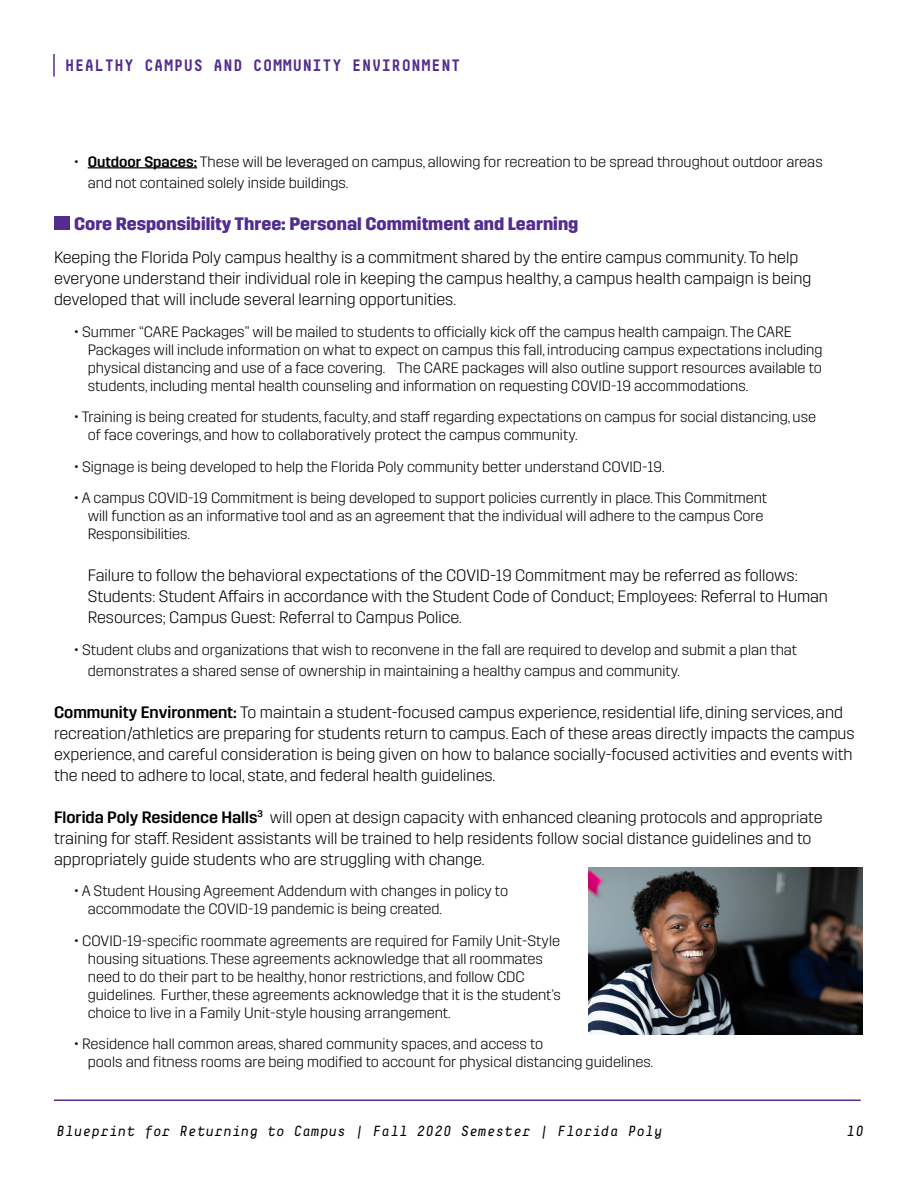
<style>
.page{position:relative;width:918px;height:1188px;background:#fff}
.page>*{position:absolute;margin:0;border:0;box-sizing:border-box;transform-origin:0 0}
.t1{font:700 18px "Trim";color:#532d8e}
.t2{font:300 16.5px/21px "Trim";color:#000}
.t3{font:700 16.5px "Decima Mono";color:#532d8e}
.t4{font:300 15px/18px "Trim";color:#000}
.t5{font:italic 14.7px "Decima Mono";color:#000}
.s1{font-weight:500}
</style>
<div class="page">
<hr style="left:54px;top:1100px;width:807px;height:1px;background:#532d8e">
<hr style="left:88px;top:167px;width:109px;height:1px;background:#000">
<div style="left:54px;top:216px;width:15px;height:14px;background:#532d8e"></div>
<hr style="left:53px;top:54px;width:2px;height:23px;background:#532d8e">
<img style="left:589px;top:868px;width:273px;height:167px">
<p class="t3" style="left:65px;top:55px;width:398px">HEALTHY CAMPUS AND COMMUNITY ENVIRONMENT</p>
<p class="t4" style="left:88px;top:151px;width:737px;line-height:21px;text-indent:-14px">• <span class="s1">Outdoor Spaces:</span> These will be leveraged on campus, allowing for recreation to be spread throughout outdoor areas and not contained solely inside buildings.</p>
<p class="t1" style="left:74px;top:213px;width:506px">Core Responsibility Three: Personal Commitment and Learning</p>
<p class="t2" style="left:54px;top:247px;width:759px">Keeping the Florida Poly campus healthy is a commitment shared by the entire campus community. To help everyone understand their individual role in keeping the campus healthy, a campus health campaign is being developed that will include several learning opportunities.</p>
<p class="t4" style="left:88px;top:323px;width:736px;text-indent:-14px">• Summer “CARE Packages” will be mailed to students to officially kick off the campus health campaign. The CARE Packages will include information on what to expect on campus this fall, introducing campus expectations including physical distancing and use of a face covering. The CARE packages will also outline support resources available to students, including mental health counseling and information on requesting COVID-19 accommodations.</p>
<p class="t4" style="left:88px;top:408px;width:730px;text-indent:-14px">• Training is being created for students, faculty, and staff regarding expectations on campus for social distancing, use of face coverings, and how to collaboratively protect the campus community.</p>
<p class="t4" style="left:74px;top:458px;width:592px">• Signage is being developed to help the Florida Poly community better understand COVID-19.</p>
<p class="t4" style="left:88px;top:489px;width:681px;text-indent:-14px">• A campus COVID-19 Commitment is being developed to support policies currently in place. This Commitment will function as an informative tool and as an agreement that the individual will adhere to the campus Core<br>Responsibilities.</p>
<p class="t2" style="left:88px;top:565px;width:742px">Failure to follow the behavioral expectations of the COVID-19 Commitment may be referred as follows:<br>Students: Student Affairs in accordance with the Student Code of Conduct; Employees: Referral to Human<br>Resources; Campus Guest: Referral to Campus Police.</p>
<p class="t4" style="left:88px;top:639px;width:711px;line-height:21px;text-indent:-14px">• Student clubs and organizations that wish to reconvene in the fall are required to develop and submit a plan that demonstrates a shared sense of ownership in maintaining a healthy campus and community.</p>
<p class="t2" style="left:54px;top:702px;width:802px"><span class="s1">Community Environment:</span> To maintain a student-focused campus experience, residential life, dining services, and recreation/athletics are preparing for students return to campus. Each of these areas directly impacts the campus experience, and careful consideration is being given on how to balance socially-focused activities and events with the need to adhere to local, state, and federal health guidelines.</p>
<p class="t2" style="left:54px;top:807px;width:770px"><span class="s1">Florida Poly Residence Halls</span><sup>3</sup> will open at design capacity with enhanced cleaning protocols and appropriate training for staff. Resident assistants will be trained to help residents follow social distance guidelines and to appropriately guide students who are struggling with change.</p>
<p class="t4" style="left:88px;top:882px;width:422px;text-indent:-14px">• A Student Housing Agreement Addendum with changes in policy to accommodate the COVID-19 pandemic is being created.</p>
<p class="t4" style="left:88px;top:932px;width:475px;text-indent:-14px">• COVID-19-specific roommate agreements are required for Family Unit-Style housing situations. These agreements acknowledge that all roommates need to do their part to be healthy, honor restrictions, and follow CDC guidelines. Further, these agreements acknowledge that it is the student’s choice to live in a Family Unit-style housing arrangement.</p>
<p class="t4" style="left:88px;top:1035px;width:567px;text-indent:-14px">• Residence hall common areas, shared community spaces, and access to<br>pools and fitness rooms are being modified to account for physical distancing guidelines.</p>
<p class="t5" style="left:56px;top:1123px;width:608px">Blueprint for Returning to Campus | Fall 2020 Semester | Florida Poly</p>
<p class="t5" style="left:846px;top:1123px;width:19px">10</p>
</div>
